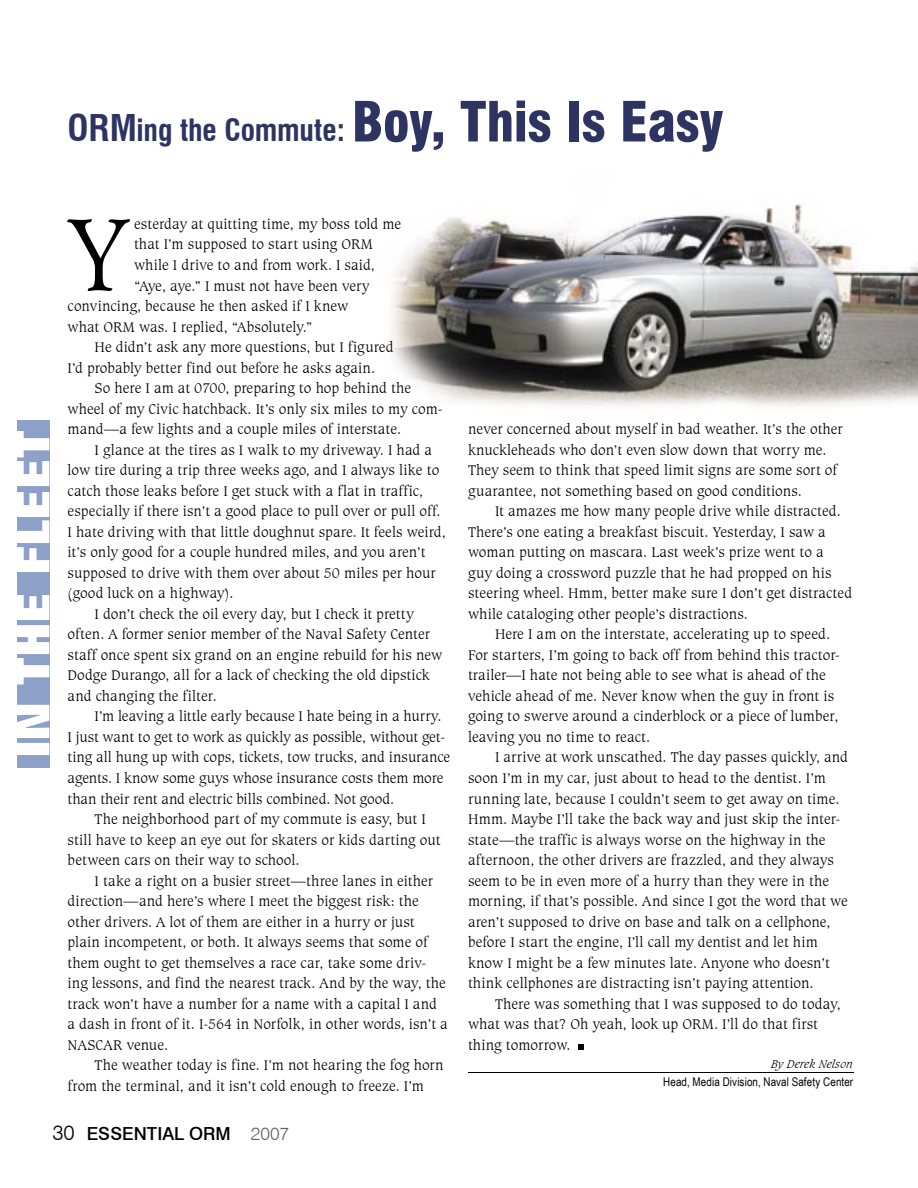
<style>
.page{position:relative;width:918px;height:1188px;background:#fff}
.page>*{position:absolute;margin:0;border:0;box-sizing:border-box;transform-origin:0 0}
.t1{font:300 109.2px "Caxton BT";color:#000}
.t2{font:800 45.6px "Folio BT";letter-spacing:-.005em;color:#fff}
.t3{font:700 condensed 30px "Swiss 721 BT";letter-spacing:-.005em;color:#2e3462}
.t4{font:500 18px "Swiss 721 BT";color:#000}
.t5{font:300 15px/20.5px "Caxton BT";color:#000}
.t6{font:12px "Arial Narrow";letter-spacing:.01em;color:#000}
.t7{font:italic 300 12px "Caxton BT";letter-spacing:.01em;color:#000}
.s1{font-size:36px}
.s2{font-weight:900;font-size:54px}
.s3{font-weight:300;font-size:21px}
.s4{font-weight:300;color:#636363}
</style>
<div class="page">
<img style="left:391px;top:204px;width:527px;height:203px">
<hr style="left:468px;top:1072px;width:385px;height:1px;background:#000">
<svg style="left:579px;top:1045px;width:5px;height:5px"></svg>
<div style="left:17px;top:421px;width:33px;height:347px;background:#8da1c8"></div>
<h3 class="t3" style="left:68px;top:113px;width:657px"><span class="s1">ORM</span>ing the Commute: <span class="s2">Boy, This Is Easy</span></h3>
<h2 class="t2" style="left:6px;top:758px;width:329px;rotate:-90deg">IN THE FLEET</h2>
<h1 class="t1" style="left:68px;top:187px;width:62px">Y</h1>
<p class="t5" style="left:134px;top:213px;width:269px">esterday at quitting time, my boss told me</p>
<p class="t5" style="left:134px;top:234px;width:240px">that I’m supposed to start using ORM</p>
<p class="t5" style="left:134px;top:254px;width:242px">while I drive to and from work. I said,</p>
<p class="t5" style="left:134px;top:275px;width:237px">“Aye, aye.” I must not have been very</p>
<p class="t5" style="left:68px;top:295px;width:282px">convincing, because he then asked if I knew</p>
<p class="t5" style="left:68px;top:316px;width:246px">what ORM was. I replied, “Absolutely.”</p>
<p class="t5" style="left:95px;top:337px;width:301px">He didn’t ask any more questions, but I figured</p>
<p class="t5" style="left:68px;top:357px;width:309px">I’d probably better find out before he asks again.</p>
<p class="t5" style="left:95px;top:378px;width:318px">So here I am at 0700, preparing to hop behind the</p>
<p class="t5" style="left:68px;top:398px;width:376px">wheel of my Civic hatchback. It’s only six miles to my com-</p>
<p class="t5" style="left:68px;top:419px;width:335px">mand—a few lights and a couple miles of interstate.</p>
<p class="t5" style="left:95px;top:439px;width:339px">I glance at the tires as I walk to my driveway. I had a</p>
<p class="t5" style="left:68px;top:460px;width:373px">low tire during a trip three weeks ago, and I always like to</p>
<p class="t5" style="left:68px;top:480px;width:357px">catch those leaks before I get stuck with a flat in traffic,</p>
<p class="t5" style="left:68px;top:501px;width:375px">especially if there isn’t a good place to pull over or pull off.</p>
<p class="t5" style="left:68px;top:521px;width:380px">I hate driving with that little doughnut spare. It feels weird,</p>
<p class="t5" style="left:68px;top:542px;width:359px">it’s only good for a couple hundred miles, and you aren’t</p>
<p class="t5" style="left:68px;top:562px;width:370px">supposed to drive with them over about 50 miles per hour</p>
<p class="t5" style="left:68px;top:583px;width:167px">(good luck on a highway).</p>
<p class="t5" style="left:95px;top:603px;width:321px">I don’t check the oil every day, but I check it pretty</p>
<p class="t5" style="left:68px;top:624px;width:364px">often. A former senior member of the Naval Safety Center</p>
<p class="t5" style="left:68px;top:644px;width:376px">staff once spent six grand on an engine rebuild for his new</p>
<p class="t5" style="left:68px;top:665px;width:364px">Dodge Durango, all for a lack of checking the old dipstick</p>
<p class="t5" style="left:68px;top:685px;width:151px">and changing the filter.</p>
<p class="t5" style="left:95px;top:706px;width:348px">I’m leaving a little early because I hate being in a hurry.</p>
<p class="t5" style="left:68px;top:726px;width:379px">I just want to get to work as quickly as possible, without get-</p>
<p class="t5" style="left:68px;top:747px;width:384px">ting all hung up with cops, tickets, tow trucks, and insurance</p>
<p class="t5" style="left:68px;top:767px;width:377px">agents. I know some guys whose insurance costs them more</p>
<p class="t5" style="left:68px;top:788px;width:328px">than their rent and electric bills combined. Not good.</p>
<p class="t5" style="left:95px;top:808px;width:333px">The neighborhood part of my commute is easy, but I</p>
<p class="t5" style="left:68px;top:829px;width:374px">still have to keep an eye out for skaters or kids darting out</p>
<p class="t5" style="left:68px;top:850px;width:233px">between cars on their way to school.</p>
<p class="t5" style="left:95px;top:870px;width:340px">I take a right on a busier street—three lanes in either</p>
<p class="t5" style="left:68px;top:891px;width:353px">direction—and here’s where I meet the biggest risk: the</p>
<p class="t5" style="left:68px;top:911px;width:349px">other drivers. A lot of them are either in a hurry or just</p>
<p class="t5" style="left:68px;top:932px;width:362px">plain incompetent, or both. It always seems that some of</p>
<p class="t5" style="left:68px;top:952px;width:360px">them ought to get themselves a race car, take some driv-</p>
<p class="t5" style="left:68px;top:973px;width:380px">ing lessons, and find the nearest track. And by the way, the</p>
<p class="t5" style="left:68px;top:993px;width:371px">track won’t have a number for a name with a capital I and</p>
<p class="t5" style="left:68px;top:1014px;width:382px">a dash in front of it. I-564 in Norfolk, in other words, isn’t a</p>
<p class="t5" style="left:68px;top:1034px;width:102px">NASCAR venue.</p>
<p class="t5" style="left:95px;top:1055px;width:351px">The weather today is fine. I’m not hearing the fog horn</p>
<p class="t5" style="left:68px;top:1075px;width:358px">from the terminal, and it isn’t cold enough to freeze. I’m</p>
<p class="t5" style="left:468px;top:419px;width:376px">never concerned about myself in bad weather. It’s the other knuckleheads who don’t even slow down that worry me.<br>They seem to think that speed limit signs are some sort of guarantee, not something based on good conditions.</p>
<p class="t5" style="left:468px;top:501px;width:386px;text-indent:27px">It amazes me how many people drive while distracted.<br>There’s one eating a breakfast biscuit. Yesterday, I saw a woman putting on mascara. Last week’s prize went to a<br>guy doing a crossword puzzle that he had propped on his steering wheel. Hmm, better make sure I don’t get distracted while cataloging other people’s distractions.</p>
<p class="t5" style="left:468px;top:624px;width:373px;text-indent:27px">Here I am on the interstate, accelerating up to speed.<br>For starters, I’m going to back off from behind this tractor&shy;trailer—I hate not being able to see what is ahead of the vehicle ahead of me. Never know when the guy in front is going to swerve around a cinderblock or a piece of lumber, leaving you no time to react.</p>
<p class="t5" style="left:468px;top:747px;width:382px;text-indent:27px">I arrive at work unscathed. The day passes quickly, and soon I’m in my car, just about to head to the dentist. I’m running late, because I couldn’t seem to get away on time.<br>Hmm. Maybe I’ll take the back way and just skip the inter&shy;state—the traffic is always worse on the highway in the afternoon, the other drivers are frazzled, and they always seem to be in even more of a hurry than they were in the morning, if that’s possible. And since I got the word that we aren’t supposed to drive on base and talk on a cellphone, before I start the engine, I’ll call my dentist and let him know I might be a few minutes late. Anyone who doesn’t think cellphones are distracting isn’t paying attention.</p>
<p class="t5" style="left:468px;top:993px;width:374px;text-indent:27px">There was something that I was supposed to do today, what was that? Oh yeah, look up ORM. I’ll do that first thing tomorrow.</p>
<p class="t7" style="left:771px;top:1057px;width:83px">By Derek Nelson</p>
<p class="t6" style="left:663px;top:1073px;width:192px">Head, Media Division, Naval Safety Center</p>
<p class="t4" style="left:52px;top:1122px;width:238px"><span class="s3">30</span> ESSENTIAL ORM <span class="s4">2007</span></p>
</div>
